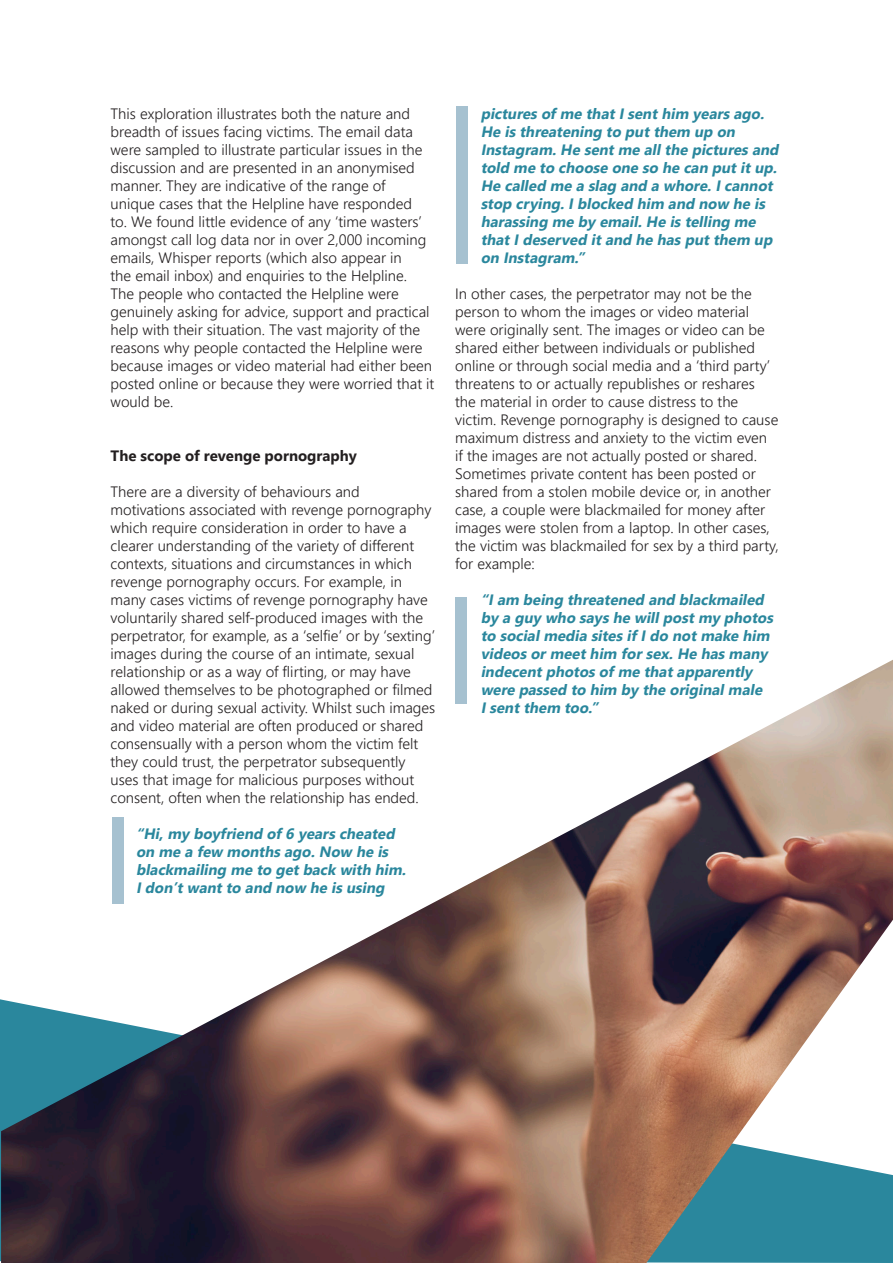
<style>
.page{position:relative;width:893px;height:1263px;background:#fff}
.page>*{position:absolute;margin:0;border:0;box-sizing:border-box;transform-origin:0 0}
.t1{font:300 15px/18px "Nirmala UI";color:#231f20}
.t2{font:italic 700 15px/18px "Nirmala UI";color:#2a879d}
.t3{font:700 15px "Nirmala UI";color:#231f20}
</style>
<div class="page">
<img style="left:1px;top:660px;width:892px;height:603px">
<div style="left:455px;top:597px;width:11px;height:106px;background:#a6c1d0"></div>
<div style="left:457px;top:106px;width:11px;height:158px;background:#a6c1d0"></div>
<div style="left:112px;top:818px;width:11px;height:86px;background:#a6c1d0"></div>
<p class="t1" style="left:111px;top:104px;width:325px">This exploration illustrates both the nature and breadth of issues facing victims. The email data were sampled to illustrate particular issues in the discussion and are presented in an anonymised manner. They are indicative of the range of<br>unique cases that the Helpline have responded<br>to. We found little evidence of any ‘time wasters’ amongst call log data nor in over 2,000 incoming emails, Whisper reports (which also appear in<br>the email inbox) and enquiries to the Helpline.<br>The people who contacted the Helpline were genuinely asking for advice, support and practical help with their situation. The vast majority of the reasons why people contacted the Helpline were because images or video material had either been posted online or because they were worried that it would be.</p>
<p class="t3" style="left:111px;top:444px;width:248px">The scope of revenge pornography</p>
<p class="t1" style="left:111px;top:482px;width:326px">There are a diversity of behaviours and motivations associated with revenge pornography which require consideration in order to have a clearer understanding of the variety of different contexts, situations and circumstances in which revenge pornography occurs. For example, in many cases victims of revenge pornography have voluntarily shared self-produced images with the perpetrator, for example, as a ‘selfie’ or by ‘sexting’ images during the course of an intimate, sexual relationship or as a way of flirting, or may have allowed themselves to be photographed or filmed naked or during sexual activity. Whilst such images and video material are often produced or shared consensually with a person whom the victim felt they could trust, the perpetrator subsequently uses that image for malicious purposes without consent, often when the relationship has ended.</p>
<p class="t2" style="left:136px;top:824px;width:275px">“Hi,my boyfriend of6 yearscheated on me a few monthsago.Now he is blackmailing me to getback with him.<br>Idon’twantto and now he isusing</p>
<p class="t2" style="left:481px;top:104px;width:303px">picturesofme thatIsenthim yearsago.<br>He isthreatening to putthem up on Instagram.He sentme allthe picturesand told me to choose one so he can putitup.<br>He called me a slag and a whore.Icannot stop crying.Iblocked him and now he is harassing me by email.He istelling me thatIdeserved itand he hasputthem up on Instagram.”</p>
<p class="t1" style="left:455px;top:284px;width:325px">In other cases, the perpetrator may not be the person to whom the images or video material were originally sent. The images or video can be shared either between individuals or published online or through social media and a ‘third party’ threatens to or actually republishes or reshares the material in order to cause distress to the victim. Revenge pornography is designed to cause maximum distress and anxiety to the victim even if the images are not actually posted or shared.<br>Sometimes private content has been posted or shared from a stolen mobile device or, in another case, a couple were blackmailed for money after images were stolen from a laptop. In other cases, the victim was blackmailed for sex by a third party, for example:</p>
<p class="t2" style="left:481px;top:590px;width:298px">“Iam being threatened and blackmailed by a guy who sayshe willpostmy photos to socialmedia sitesifIdo notmake him videosormeethim forsex.He hasmany indecentphotosofme thatapparently were passed to him by the originalmale Isentthem too.”</p>
</div>
